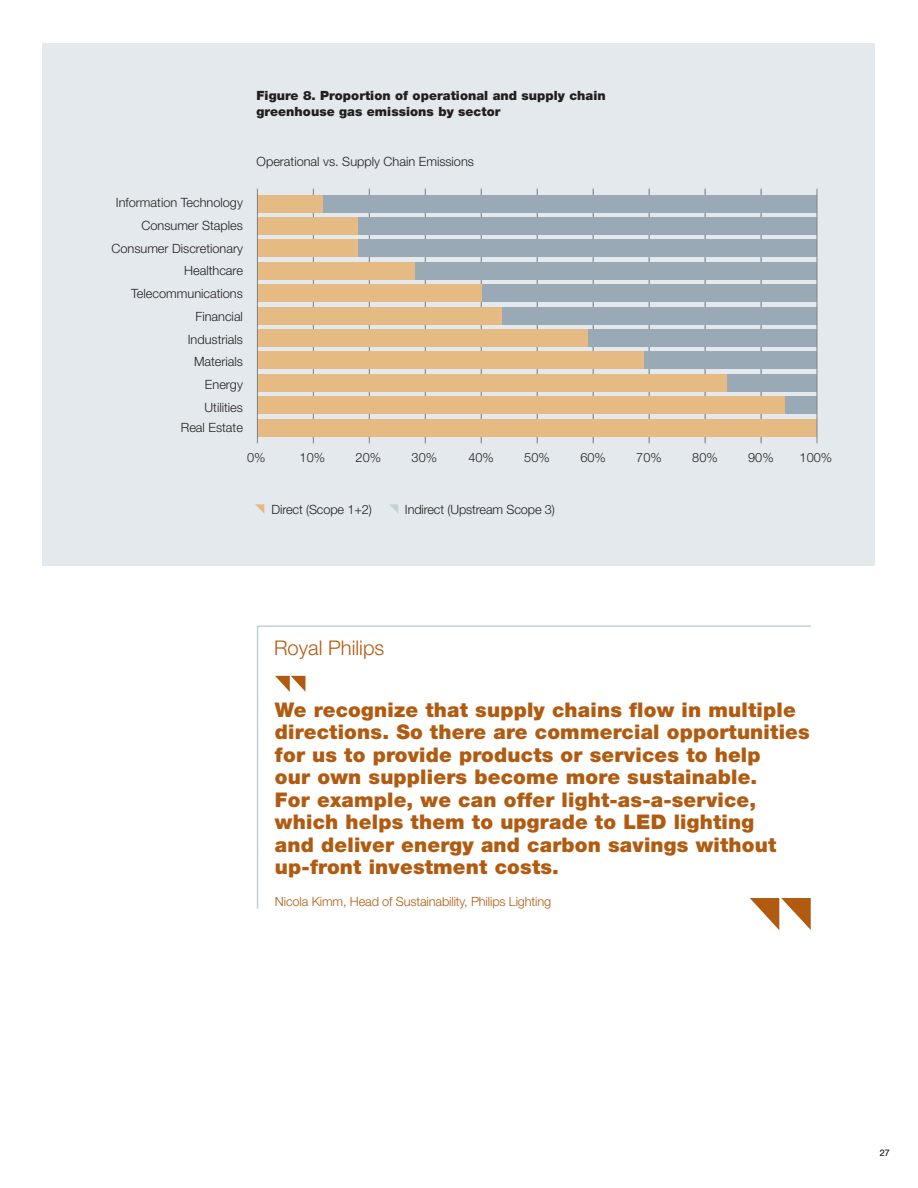
<style>
.page{position:relative;width:918px;height:1188px;background:#fff}
.page>*{position:absolute;margin:0;border:0;box-sizing:border-box;transform-origin:0 0}
.t1{font:900 20.25px/22.5px "Helvetica Neue LT Pro";letter-spacing:.01em;color:#b15b10}
.t2{font:300 20.25px "Helvetica Neue LT Pro";color:#b15b10}
.t3{font:300 12.75px/22.8px "Helvetica Neue";color:#231f20;text-align:right}
.Paragraph_sub_header{font:900 12.75px/15.8px "Helvetica Neue LT Pro";letter-spacing:.005em;color:#231f20}
.Quote_author{font:300 12.75px "Helvetica Neue LT Pro";letter-spacing:-.01em;color:#b15b10}
.Bullets{font:300 12.75px "Helvetica Neue LT Pro";letter-spacing:-.01em;color:#231f20}
.t4{font:300 9px "Helvetica Neue LT Pro";color:#231f20}
</style>
<div class="page">
<div style="left:43px;top:43px;width:832px;height:523px;background:#e4e9ed"></div>
<svg style="left:255px;top:504px;width:9px;height:9px"></svg>
<svg style="left:389px;top:504px;width:9px;height:9px"></svg>
<svg style="left:256px;top:625px;width:555px;height:284px"></svg>
<svg style="left:750px;top:898px;width:61px;height:32px"></svg>
<hr style="left:313px;top:189px;width:1px;height:254px;background:#808285">
<hr style="left:369px;top:189px;width:1px;height:254px;background:#808285">
<hr style="left:425px;top:189px;width:1px;height:254px;background:#808285">
<hr style="left:481px;top:189px;width:1px;height:254px;background:#808285">
<hr style="left:537px;top:189px;width:1px;height:254px;background:#808285">
<hr style="left:593px;top:189px;width:1px;height:254px;background:#808285">
<hr style="left:649px;top:189px;width:1px;height:254px;background:#808285">
<hr style="left:705px;top:189px;width:1px;height:254px;background:#808285">
<hr style="left:761px;top:189px;width:1px;height:254px;background:#808285">
<div style="left:257px;top:307px;width:560px;height:17px;background:#99a9b5"></div>
<div style="left:257px;top:195px;width:560px;height:17px;background:#99a9b5"></div>
<div style="left:258px;top:218px;width:559px;height:17px;background:#99a9b5"></div>
<div style="left:257px;top:240px;width:560px;height:17px;background:#99a9b5"></div>
<div style="left:257px;top:262px;width:560px;height:17px;background:#99a9b5"></div>
<div style="left:257px;top:285px;width:560px;height:17px;background:#99a9b5"></div>
<div style="left:257px;top:330px;width:560px;height:17px;background:#99a9b5"></div>
<div style="left:257px;top:374px;width:560px;height:17px;background:#99a9b5"></div>
<div style="left:257px;top:397px;width:560px;height:17px;background:#99a9b5"></div>
<div style="left:257px;top:307px;width:245px;height:17px;background:#e5ba83"></div>
<div style="left:257px;top:195px;width:66px;height:17px;background:#e5ba83"></div>
<div style="left:257px;top:218px;width:101px;height:17px;background:#e5ba83"></div>
<div style="left:257px;top:240px;width:101px;height:17px;background:#e5ba83"></div>
<div style="left:257px;top:262px;width:158px;height:17px;background:#e5ba83"></div>
<div style="left:257px;top:285px;width:225px;height:17px;background:#e5ba83"></div>
<div style="left:257px;top:330px;width:331px;height:17px;background:#e5ba83"></div>
<div style="left:257px;top:374px;width:470px;height:17px;background:#e5ba83"></div>
<div style="left:257px;top:352px;width:560px;height:17px;background:#99a9b5"></div>
<div style="left:257px;top:352px;width:386px;height:17px;background:#e5ba83"></div>
<div style="left:257px;top:397px;width:528px;height:17px;background:#e5ba83"></div>
<div style="left:257px;top:419px;width:560px;height:17px;background:#e5ba83"></div>
<hr style="left:257px;top:189px;width:1px;height:254px;background:#808285">
<hr style="left:817px;top:189px;width:1px;height:254px;background:#808285">
<p class="Paragraph_sub_header" style="left:257px;top:88px;width:351px">Figure 8. Proportion of operational and supply chain greenhouse gas emissions by sector</p>
<p class="t3" style="left:111px;top:190px;width:133px">Information Technology<br>Consumer Staples<br>Consumer Discretionary<br>Healthcare<br>Telecommunications<br>Financial<br>Industrials<br>Materials<br>Energy<br>Utilities</p>
<p class="t3" style="left:181px;top:416px;width:64px">Real Estate</p>
<p class="t3" style="left:257px;top:149px;width:219px">Operational vs. Supply Chain Emissions</p>
<p class="t3" style="left:247px;top:445px;width:20px">0%</p>
<p class="t3" style="left:300px;top:445px;width:27px">10%</p>
<p class="t3" style="left:356px;top:445px;width:27px">20%</p>
<p class="t3" style="left:412px;top:445px;width:27px">30%</p>
<p class="t3" style="left:468px;top:445px;width:27px">40%</p>
<p class="t3" style="left:524px;top:445px;width:27px">50%</p>
<p class="t3" style="left:580px;top:445px;width:27px">60%</p>
<p class="t3" style="left:636px;top:445px;width:27px">70%</p>
<p class="t3" style="left:692px;top:445px;width:27px">80%</p>
<p class="t3" style="left:748px;top:445px;width:27px">90%</p>
<p class="t3" style="left:800px;top:445px;width:34px">100%</p>
<p class="Bullets" style="left:272px;top:501px;width:102px">Direct (Scope 1+2)</p>
<p class="Bullets" style="left:405px;top:501px;width:151px">Indirect (Upstream Scope 3)</p>
<p class="t2" style="left:274px;top:636px;width:112px">Royal Philips</p>
<p class="t1" style="left:275px;top:698px;width:536px">We recognize that supply chains flow in multiple directions. So there are commercial opportunities for us to provide products or services to help<br>our own suppliers become more sustainable.<br>For example, we can offer light-as-a-service, which helps them to upgrade to LED lighting<br>and deliver energy and carbon savings without up-front investment costs.</p>
<p class="Quote_author" style="left:275px;top:894px;width:278px">Nicola Kimm, Head of Sustainability, Philips Lighting</p>
<p class="t4" style="left:880px;top:1148px;width:12px">27</p>
</div>
